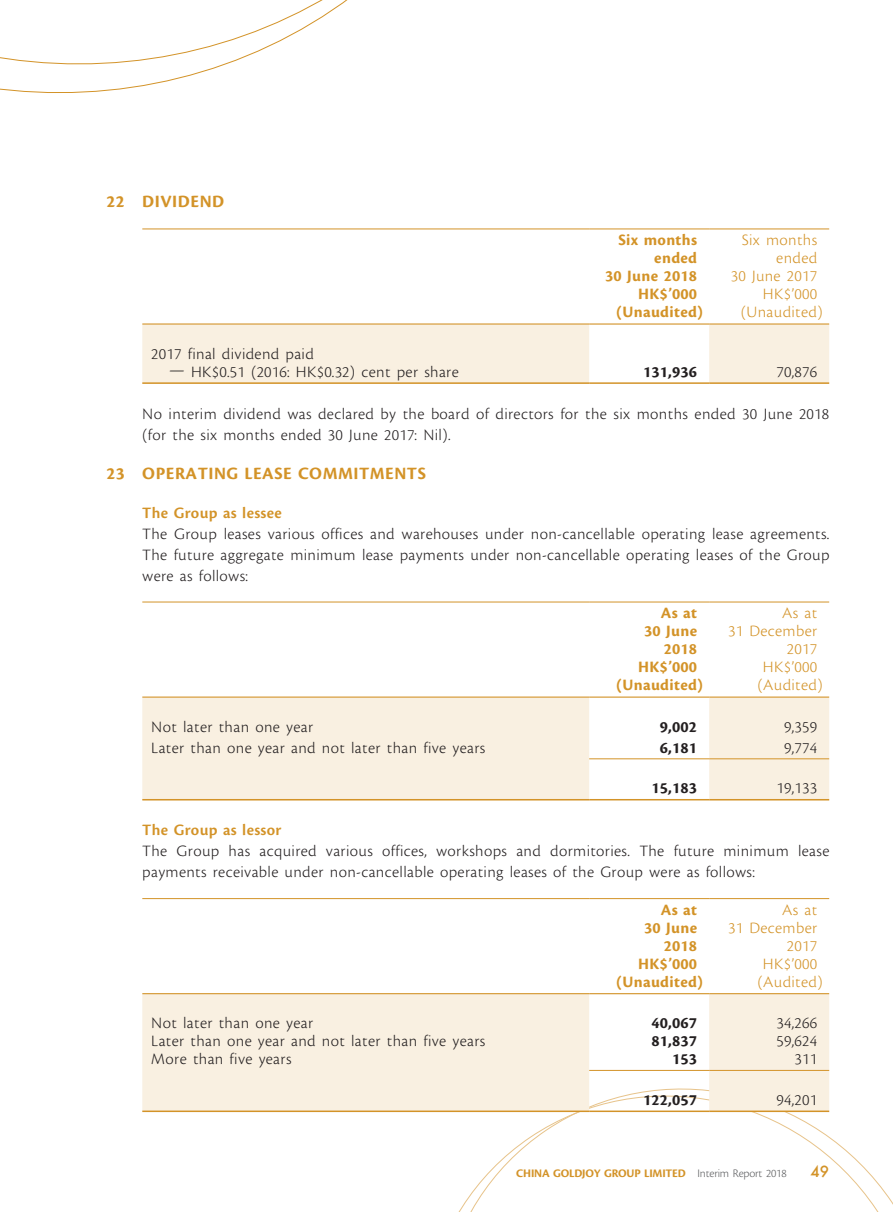
<style>
.page{position:relative;width:893px;height:1212px;background:#fff}
.page>*{position:absolute;margin:0;border:0;box-sizing:border-box;transform-origin:0 0}
._03_H1{font:700 18px "Cronos Pro";letter-spacing:.03em;color:#d39328}
._12___P2{font:16.5px/21px "Cronos Pro Lt Capt";letter-spacing:.02em;color:#231f20}
._12___P2-2{font:16.5px "Cronos Pro Lt Capt";letter-spacing:.02em;color:#d39328}
._12___P2-3{font:700 16.5px "Cronos Pro";letter-spacing:.02em;color:#d39328}
._12___P2-4{font:700 16.5px "Cronos Pro";letter-spacing:.01em;color:#231f20}
._04___H2{font:600 16.5px "Cronos Pro";letter-spacing:.02em;color:#d39328}
.t1{font:500 15px "Futura";color:#d39328}
.t2{font:700 12px "Cronos Pro";letter-spacing:-.015em;color:#d39328}
.s1{font-weight:300;color:#57585a}
</style>
<div class="page">
<svg style="left:404px;top:1069px;width:489px;height:143px"></svg>
<svg style="left:170px;top:0;width:178px;height:81px"></svg>
<svg style="left:0;top:55px;width:170px;height:38px"></svg>
<svg style="left:142px;top:325px;width:687px;height:57px"></svg>
<hr style="left:142px;top:229px;width:447px;height:1px;background:#d39328">
<hr style="left:589px;top:229px;width:120px;height:1px;background:#d39328">
<hr style="left:709px;top:229px;width:120px;height:1px;background:#d39328">
<hr style="left:142px;top:323px;width:447px;height:2px;background:#d39328">
<hr style="left:589px;top:323px;width:120px;height:2px;background:#d39328">
<hr style="left:709px;top:323px;width:120px;height:2px;background:#d39328">
<hr style="left:142px;top:382px;width:447px;height:2px;background:#d39328">
<hr style="left:589px;top:382px;width:120px;height:2px;background:#d39328">
<hr style="left:709px;top:382px;width:120px;height:2px;background:#d39328">
<svg style="left:142px;top:698px;width:687px;height:101px;fill:#f9f0e1"></svg>
<hr style="left:142px;top:602px;width:447px;height:1px;background:#d39328">
<hr style="left:589px;top:602px;width:120px;height:1px;background:#d39328">
<hr style="left:709px;top:602px;width:120px;height:1px;background:#d39328">
<hr style="left:142px;top:696px;width:447px;height:2px;background:#d39328">
<hr style="left:589px;top:696px;width:120px;height:2px;background:#d39328">
<hr style="left:709px;top:696px;width:120px;height:2px;background:#d39328">
<hr style="left:589px;top:758px;width:120px;height:1px;background:#d39328">
<hr style="left:709px;top:758px;width:120px;height:1px;background:#d39328">
<hr style="left:142px;top:799px;width:447px;height:1px;background:#d39328">
<hr style="left:589px;top:799px;width:120px;height:1px;background:#d39328">
<hr style="left:709px;top:799px;width:120px;height:1px;background:#d39328">
<svg style="left:142px;top:994px;width:687px;height:116px;fill:#f9f0e1"></svg>
<hr style="left:142px;top:898px;width:447px;height:1px;background:#d39328">
<hr style="left:589px;top:898px;width:120px;height:1px;background:#d39328">
<hr style="left:709px;top:898px;width:120px;height:1px;background:#d39328">
<hr style="left:142px;top:993px;width:447px;height:1px;background:#d39328">
<hr style="left:589px;top:993px;width:120px;height:1px;background:#d39328">
<hr style="left:709px;top:993px;width:120px;height:1px;background:#d39328">
<hr style="left:589px;top:1070px;width:120px;height:1px;background:#d39328">
<hr style="left:709px;top:1070px;width:120px;height:1px;background:#d39328">
<hr style="left:142px;top:1110px;width:447px;height:2px;background:#d39328">
<hr style="left:589px;top:1110px;width:120px;height:2px;background:#d39328">
<hr style="left:709px;top:1110px;width:120px;height:2px;background:#d39328">
<p class="_03_H1" style="left:106px;top:191px;width:119px">22 DIVIDEND</p>
<p class="_12___P2-3" style="left:618px;top:231px;width:80px">Six months</p>
<p class="_12___P2-3" style="left:654px;top:249px;width:44px">ended</p>
<p class="_12___P2-3" style="left:605px;top:267px;width:93px">30 June 2018</p>
<p class="_12___P2-2" style="left:742px;top:231px;width:77px">Six months</p>
<p class="_12___P2-2" style="left:776px;top:249px;width:42px">ended</p>
<p class="_12___P2-2" style="left:731px;top:267px;width:88px">30 June 2017</p>
<p class="_12___P2-3" style="left:638px;top:285px;width:61px">HK$’000</p>
<p class="_12___P2-2" style="left:763px;top:285px;width:56px">HK$’000</p>
<p class="_12___P2-3" style="left:616px;top:303px;width:88px">(Unaudited)</p>
<p class="_12___P2-2" style="left:741px;top:303px;width:83px">(Unaudited)</p>
<p class="_12___P2" style="left:151px;top:343px;width:164px">2017 final dividend paid</p>
<p class="_12___P2" style="left:169px;top:361px;width:291px">— HK$0.51 (2016: HK$0.32) cent per share</p>
<p class="_12___P2-4" style="left:643px;top:362px;width:56px">131,936</p>
<p class="_12___P2" style="left:777px;top:361px;width:42px">70,876</p>
<p class="_12___P2" style="left:142px;top:403px;width:688px">No interim dividend was declared by the board of directors for the six months ended 30 June 2018 (for the six months ended 30 June 2017: Nil).</p>
<p class="_03_H1" style="left:106px;top:463px;width:321px">23 OPERATING LEASE COMMITMENTS</p>
<p class="_04___H2" style="left:142px;top:503px;width:141px">The Group as lessee</p>
<p class="_12___P2" style="left:142px;top:523px;width:689px;text-align:justify">The Group leases various offices and warehouses under non-cancellable operating lease agreements.<br>The future aggregate minimum lease payments under non-cancellable operating leases of the Group were as follows:</p>
<p class="_12___P2-3" style="left:661px;top:604px;width:38px">As at</p>
<p class="_12___P2-3" style="left:644px;top:622px;width:55px">30 June</p>
<p class="_12___P2-3" style="left:664px;top:640px;width:35px">2018</p>
<p class="_12___P2-2" style="left:782px;top:604px;width:37px">As at</p>
<p class="_12___P2-2" style="left:728px;top:622px;width:91px">31 December</p>
<p class="_12___P2-2" style="left:787px;top:640px;width:32px">2017</p>
<p class="_12___P2-3" style="left:638px;top:658px;width:61px">HK$’000</p>
<p class="_12___P2-2" style="left:763px;top:658px;width:56px">HK$’000</p>
<p class="_12___P2-3" style="left:616px;top:676px;width:88px">(Unaudited)</p>
<p class="_12___P2-2" style="left:757px;top:676px;width:67px">(Audited)</p>
<p class="_12___P2" style="left:151px;top:716px;width:163px">Not later than one year</p>
<p class="_12___P2-4" style="left:660px;top:717px;width:39px">9,002</p>
<p class="_12___P2" style="left:784px;top:716px;width:34px">9,359</p>
<p class="_12___P2" style="left:151px;top:737px;width:335px">Later than one year and not later than five years</p>
<p class="_12___P2-4" style="left:660px;top:738px;width:39px">6,181</p>
<p class="_12___P2" style="left:784px;top:737px;width:34px">9,774</p>
<p class="_12___P2-4" style="left:651px;top:778px;width:47px">15,183</p>
<p class="_12___P2" style="left:777px;top:777px;width:42px">19,133</p>
<p class="_04___H2" style="left:142px;top:821px;width:141px">The Group as lessor</p>
<p class="_12___P2" style="left:142px;top:840px;width:689px">The Group has acquired various offices, workshops and dormitories. The future minimum lease payments receivable under non-cancellable operating leases of the Group were as follows:</p>
<p class="_12___P2-3" style="left:661px;top:900px;width:38px">As at</p>
<p class="_12___P2-3" style="left:644px;top:918px;width:55px">30 June</p>
<p class="_12___P2-3" style="left:664px;top:936px;width:35px">2018</p>
<p class="_12___P2-2" style="left:782px;top:900px;width:37px">As at</p>
<p class="_12___P2-2" style="left:728px;top:918px;width:91px">31 December</p>
<p class="_12___P2-2" style="left:787px;top:936px;width:32px">2017</p>
<p class="_12___P2-3" style="left:638px;top:954px;width:61px">HK$’000</p>
<p class="_12___P2-2" style="left:763px;top:954px;width:56px">HK$’000</p>
<p class="_12___P2-3" style="left:616px;top:972px;width:88px">(Unaudited)</p>
<p class="_12___P2-2" style="left:757px;top:972px;width:67px">(Audited)</p>
<p class="_12___P2" style="left:151px;top:1012px;width:163px">Not later than one year</p>
<p class="_12___P2-4" style="left:651px;top:1013px;width:47px">40,067</p>
<p class="_12___P2" style="left:777px;top:1012px;width:42px">34,266</p>
<p class="_12___P2" style="left:151px;top:1030px;width:335px">Later than one year and not later than five years</p>
<p class="_12___P2-4" style="left:651px;top:1031px;width:47px">81,837</p>
<p class="_12___P2" style="left:777px;top:1030px;width:42px">59,624</p>
<p class="_12___P2" style="left:151px;top:1048px;width:142px">More than five years</p>
<p class="_12___P2-4" style="left:672px;top:1049px;width:27px">153</p>
<p class="_12___P2" style="left:794px;top:1048px;width:24px">311</p>
<p class="_12___P2-4" style="left:643px;top:1090px;width:56px">122,057</p>
<p class="_12___P2" style="left:777px;top:1089px;width:42px">94,201</p>
<p class="t2" style="left:516px;top:1166px;width:272px">CHINA GOLDJOY GROUP LIMITED <span class="s1">Interim Report 2018</span></p>
<p class="t1" style="left:810px;top:1161px;width:20px">49</p>
</div>
